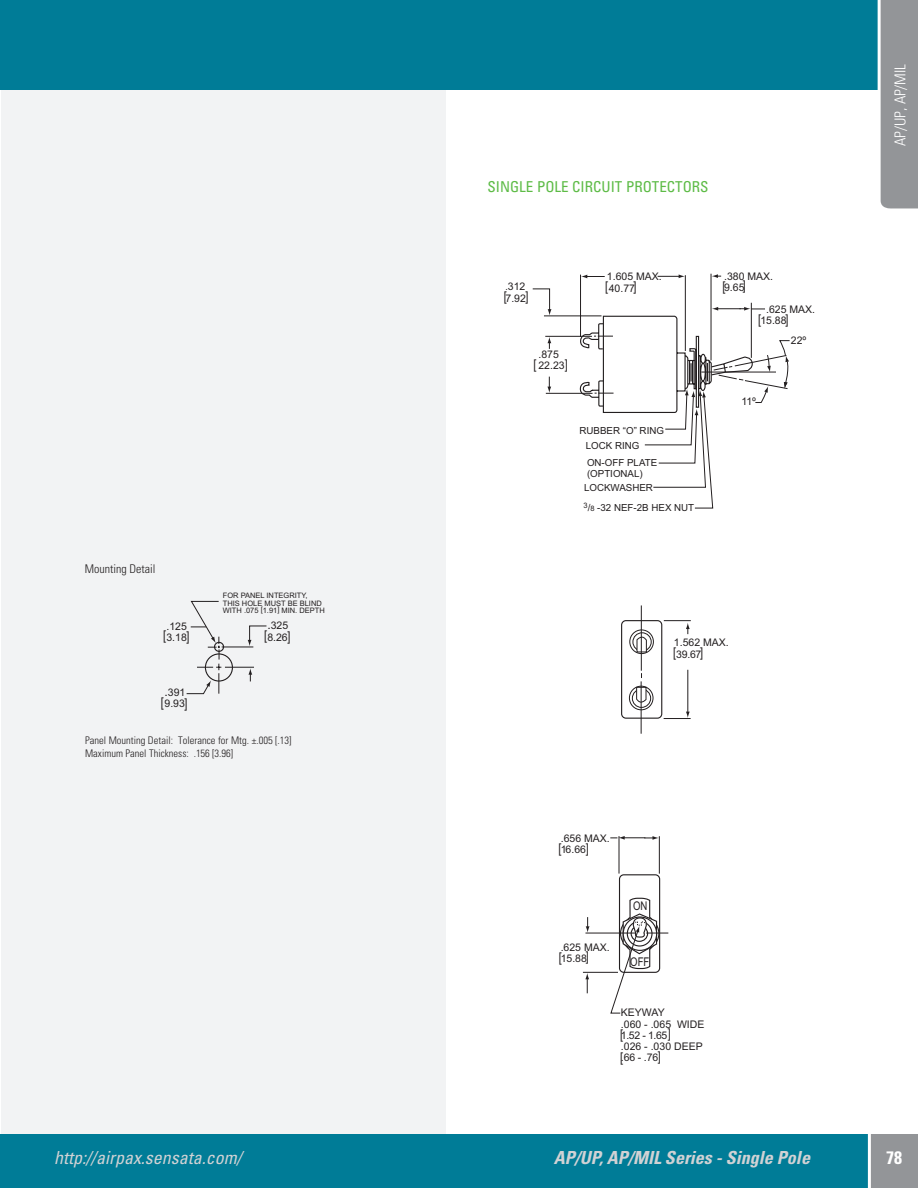
<style>
.page{position:relative;width:918px;height:1188px;background:#fff}
.page>*{position:absolute;margin:0;border:0;box-sizing:border-box;transform-origin:0 0}
.t1{font:italic 700 condensed 18px "Univers";color:#d1d2d4}
.t2{font:italic condensed 18px "Univers";color:#d1d2d4}
.t3{font:700 condensed 18px "Univers";color:#fff}
.t4{font:condensed 15px "Univers";color:#5dbb46}
.t5{font:300 condensed 15px "Univers";letter-spacing:-.005em;color:#fff}
.t6{font:13.5px "Arial";color:#231f20;scale:.8 1}
.t7{font:300 condensed 12px "Univers";color:#231f20}
.t8{font:12px "Arial";color:#231f20;scale:.8 1}
.t9{font:10.5px/11.2px "Arial";color:#231f20}
.t10{font:300 condensed 10.5px "Univers";color:#231f20}
.t11{font:10.5px/12px "Arial";color:#231f20;scale:.8 1}
.t12{font:9.75px/15.3px "Arial";color:#231f20}
.t13{font:7.5px/7.5px "Arial";color:#231f20}
.s1{font-size:12px}
.s2{font-size:13.5px}
.s3{font-size:7.5px}
</style>
<div class="page">
<div style="left:1px;top:0;width:445px;height:1188px;background:#f2f3f4"></div>
<div style="left:0;top:1134px;width:918px;height:54px;background:#007c97"></div>
<svg style="left:867px;top:1134px;width:51px;height:54px;background:#969a9e"></svg>
<div style="left:0;top:0;width:918px;height:90px;background:#007c97"></div>
<svg style="left:877px;top:0;width:41px;height:209px;background:#9b9da0"></svg>
<div style="left:621px;top:620px;width:41px;height:99px;border:1px solid #231f20;border-radius:4px"></div>
<hr style="left:641px;top:605px;width:1px;height:66px;background:#231f20">
<svg style="left:629px;top:620px;width:62px;height:99px"></svg>
<hr style="left:641px;top:681px;width:1px;height:53px;background:#231f20">
<svg style="left:532px;top:274px;width:258px;height:235px"></svg>
<div style="left:619px;top:874px;width:41px;height:99px;border:1px solid #231f20;border-radius:4px"></div>
<hr style="left:659px;top:836px;width:1px;height:38px;background:#231f20">
<hr style="left:619px;top:836px;width:1px;height:38px;background:#231f20">
<svg style="left:610px;top:836px;width:49px;height:4px"></svg>
<svg style="left:586px;top:917px;width:4px;height:16px"></svg>
<hr style="left:583px;top:972px;width:35px;height:1px;background:#231f20">
<svg style="left:585px;top:973px;width:4px;height:20px"></svg>
<svg style="left:610px;top:897px;width:58px;height:117px"></svg>
<hr style="left:585px;top:933px;width:50px;height:1px;background:#231f20">
<svg style="left:186px;top:601px;width:81px;height:93px"></svg>
<p class="t7" style="left:85px;top:562px;width:72px">Mounting Detail</p>
<p class="t13" style="left:223px;top:593px;width:104px">FOR PANEL INTEGRITY,<br>THIS HOLE MUST BE BLIND<br>WITH .075 [1.91] MIN. DEPTH</p>
<p class="t9" style="left:166px;top:622px;width:22px">.125<br>3.18</p>
<p class="t9" style="left:267px;top:621px;width:22px"><span class="s1">.</span>325<br>8.26</p>
<p class="t6" style="left:163px;top:627px;width:5px">[</p>
<p class="t6" style="left:264px;top:627px;width:5px">[</p>
<p class="t6" style="left:290px;top:647px;width:5px;rotate:-180deg">[</p>
<p class="t6" style="left:190px;top:647px;width:5px;rotate:-180deg">[</p>
<p class="t9" style="left:165px;top:688px;width:22px"><span class="s1">.</span>391<br>9.93</p>
<p class="t6" style="left:161px;top:693px;width:5px">[</p>
<p class="t6" style="left:188px;top:714px;width:5px;rotate:-180deg">[</p>
<p class="t10" style="left:85px;top:734px;width:208px">Panel Mounting Detail: Tolerance for Mtg. ±.005 [.13]</p>
<p class="t10" style="left:85px;top:747px;width:150px">Maximum Panel Thickness: .156 [3.96]</p>
<p class="t4" style="left:488px;top:177px;width:223px">SINGLE POLE CIRCUIT PROTECTORS</p>
<p class="t11" style="left:506px;top:281px;width:27px">.312<br>7.92</p>
<p class="t9" style="left:605px;top:271px;width:58px;line-height:12px">1.605 MAX. <span class="s2">[</span> 40.77<span class="s2">]</span></p>
<p class="t6" style="left:504px;top:287px;width:5px">[</p>
<p class="t6" style="left:525px;top:288px;width:5px">]</p>
<p class="t9" style="left:538px;top:350px;width:31px;line-height:10.5px">.875<br>22.23<span class="s2">]</span></p>
<p class="t6" style="left:533px;top:355px;width:5px">[</p>
<p class="t12" style="left:586px;top:423px;width:80px;text-indent:-6px">RUBBER “O” RING<br>LOCK RING</p>
<p class="t12" style="left:587px;top:458px;width:72px;line-height:10.5px">ON-OFF PLATE (OPTIONAL)</p>
<p class="t12" style="left:584px;top:479px;width:112px;line-height:19.5px">LOCKWASHER<br><sup>3</sup>/<span class="s3">8</span> -32 NEF-2B HEX NUT</p>
<p class="t9" style="left:724px;top:271px;width:51px">.380 MAX.<br>9.65</p>
<p class="t9" style="left:760px;top:305px;width:56px;text-indent:6px">.625 MAX.<br>15.88</p>
<p class="t6" style="left:722px;top:277px;width:5px">[</p>
<p class="t6" style="left:743px;top:277px;width:5px">]</p>
<p class="t6" style="left:758px;top:310px;width:5px">[</p>
<p class="t6" style="left:785px;top:310px;width:5px">]</p>
<p class="t9" style="left:741px;top:397px;width:16px">11º</p>
<p class="t9" style="left:791px;top:336px;width:17px">22º</p>
<p class="t9" style="left:673px;top:637px;width:57px;line-height:12.3px">1.562 MAX. <span class="s2">[</span>39.67<span class="s2">]</span></p>
<p class="t9" style="left:561px;top:834px;width:51px">.656 MAX.<br>16.66</p>
<p class="t6" style="left:559px;top:840px;width:5px">[</p>
<p class="t6" style="left:586px;top:839px;width:5px">]</p>
<p class="t9" style="left:561px;top:942px;width:51px">.625 MAX.<br>15.88</p>
<p class="t6" style="left:559px;top:948px;width:5px">[</p>
<p class="t6" style="left:586px;top:948px;width:5px">]</p>
<p class="t8" style="left:633px;top:898px;width:20px">ON</p>
<p class="t8" style="left:630px;top:954px;width:25px">OFF</p>
<p class="t9" style="left:621px;top:1008px;width:85px">KEYWAY<br>.060 - .065 WIDE<br>1.52 - 1.65<br>.026 - .030 DEEP .66 - .76</p>
<p class="t6" style="left:620px;top:1026px;width:5px">[</p>
<p class="t6" style="left:668px;top:1025px;width:5px">]</p>
<p class="t6" style="left:620px;top:1048px;width:5px">[</p>
<p class="t6" style="left:658px;top:1048px;width:5px">]</p>
<p class="t5" style="left:891px;top:146px;width:83px;rotate:-90deg">AP/UP, AP/MIL</p>
<p class="t2" style="left:54px;top:1146px;width:189px">http://airpax.sensata.com/</p>
<p class="t1" style="left:554px;top:1147px;width:258px">AP/UP, AP/MIL Series - Single Pole</p>
<p class="t3" style="left:886px;top:1147px;width:17px">78</p>
</div>
